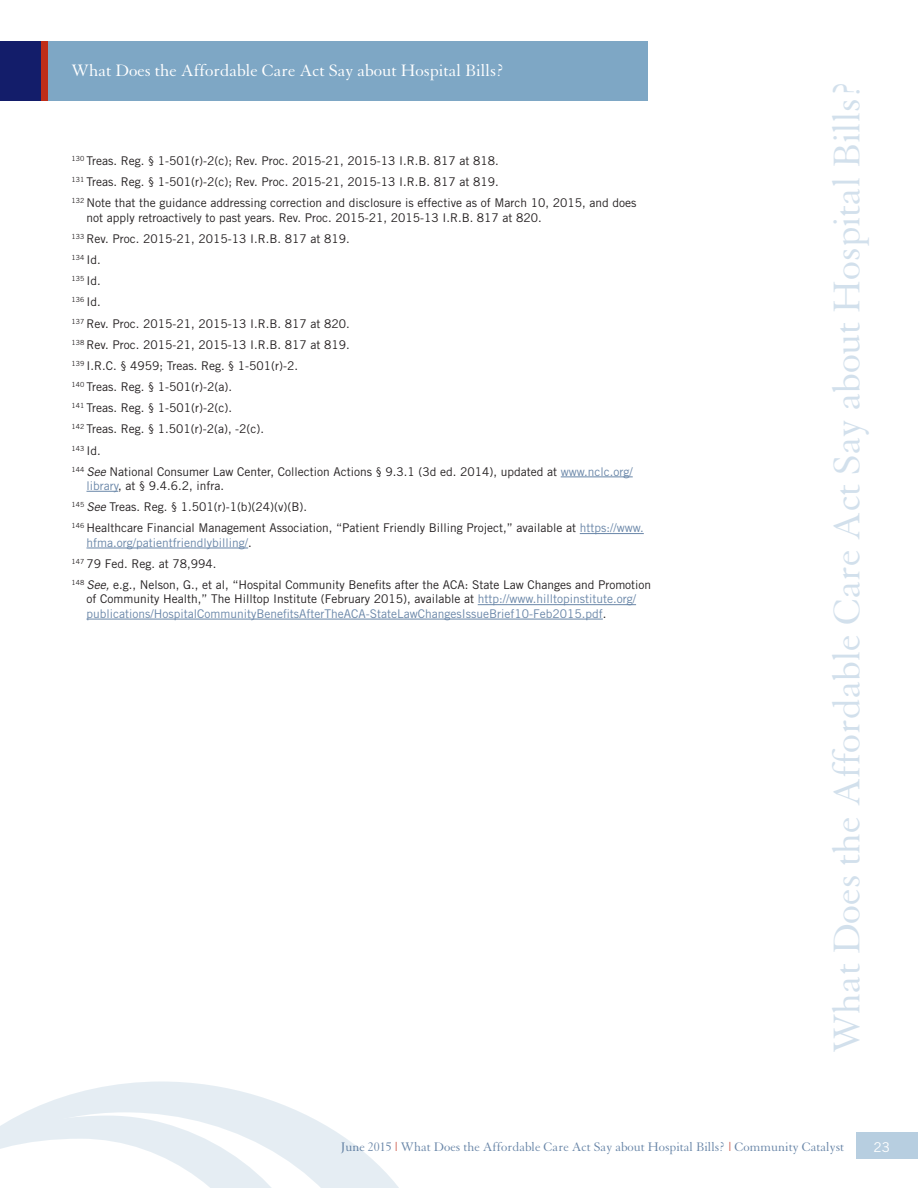
<style>
.page{position:relative;width:918px;height:1188px;background:#fff}
.page>*{position:absolute;margin:0;border:0;box-sizing:border-box;transform-origin:0 0}
.t1{font:40.5px "Granjon";color:#d2e0ec}
.t2{font:18px "Granjon";color:#fff}
.t3{font:13.5px "Granjon";color:#6986a8}
.t4{font:13.5px "Trade Gothic";color:#fff}
.t5{font:12px/21.1px "Trade Gothic";color:#231f20}
.t6{font:12px/14.4px "Trade Gothic";color:#6986a8}
.t7{font:7.05px "Trade Gothic";color:#231f20}
.s1{font-size:12px}
.s2{font-style:italic}
.s3{color:#6986a8}
.s4{color:#231f20}
.s5{color:#c02d19}
</style>
<div class="page">
<div style="left:0;top:42px;width:648px;height:59px;background:#7ea7c5"></div>
<div style="left:0;top:42px;width:48px;height:59px;background:#c02d19"></div>
<div style="left:0;top:42px;width:40px;height:59px;background:#131d6a"></div>
<hr style="left:561px;top:477px;width:72px;height:1px;background:#6986a8">
<hr style="left:87px;top:491px;width:31px;height:1px;background:#6986a8">
<hr style="left:580px;top:533px;width:64px;height:1px;background:#6986a8">
<hr style="left:87px;top:548px;width:161px;height:1px;background:#6986a8">
<hr style="left:478px;top:604px;width:158px;height:1px;background:#6986a8">
<hr style="left:87px;top:619px;width:516px;height:1px;background:#6986a8">
<div style="left:857px;top:1133px;width:61px;height:26px;background:#b7cee0"></div>
<svg style="left:18px;top:1081px;width:381px;height:107px;fill:#eaf1f5"></svg>
<svg style="left:0;top:1116px;width:314px;height:72px"></svg>
<h2 class="t2" style="left:72px;top:61px;width:434px">What Does the Affordable Care Act Say about Hospital Bills?</h2>
<p class="t5" style="left:72px;top:150px;width:566px"><sup>130</sup> Treas. Reg. § 1-501(r)-2(c); Rev. Proc. 2015-21, 2015-13 I.R.B. 817 at 818.<br><sup>131</sup> Treas. Reg. § 1-501(r)-2(c); Rev. Proc. 2015-21, 2015-13 I.R.B. 817 at 819.<br><sup>132</sup> Note that the guidance addressing correction and disclosure is effective as of March 10, 2015, and does</p>
<p class="t5" style="left:72px;top:207px;width:472px;text-indent:15px">not apply retroactively to past years. Rev. Proc. 2015-21, 2015-13 I.R.B. 817 at 820.<br><sup>133</sup> Rev. Proc. 2015-21, 2015-13 I.R.B. 817 at 819.</p>
<p class="t7" style="left:72px;top:253px;width:31px">134 <span class="s1">Id.</span></p>
<p class="t7" style="left:72px;top:275px;width:31px">135 <span class="s1">Id.</span></p>
<p class="t7" style="left:72px;top:296px;width:31px">136 <span class="s1">Id.</span></p>
<p class="t5" style="left:72px;top:313px;width:280px"><sup>137</sup> Rev. Proc. 2015-21, 2015-13 I.R.B. 817 at 820.<br><sup>138</sup> Rev. Proc. 2015-21, 2015-13 I.R.B. 817 at 819.<br><sup>139</sup> I.R.C. § 4959; Treas. Reg. § 1-501(r)-2.<br><sup>140</sup> Treas. Reg. § 1-501(r)-2(a).<br><sup>141</sup> Treas. Reg. § 1-501(r)-2(c).<br><sup>142</sup> Treas. Reg. § 1.501(r)-2(a), -2(c).</p>
<p class="t7" style="left:72px;top:444px;width:31px">143 <span class="s1">Id.</span></p>
<p class="t5" style="left:87px;top:464px;width:548px;line-height:14.4px;text-indent:-15px"><sup>144</sup> <span class="s2">See</span> National Consumer Law Center, Collection Actions § 9.3.1 (3d ed. 2014), updated at <span class="s3">www.nclc.org/ library</span>, at § 9.4.6.2, infra.</p>
<p class="t5" style="left:72px;top:496px;width:574px"><sup>145</sup> <span class="s2">See</span> Treas. Reg. § 1.501(r)-1(b)(24)(v)(B).<br><sup>146</sup> Healthcare Financial Management Association, “Patient Friendly Billing Project,” available at <span class="s3">https://www.</span></p>
<p class="t5" style="left:72px;top:532px;width:581px;text-indent:15px"><span class="s3">hfma.org/patientfriendlybilling/</span>.<br><sup>147</sup> 79 Fed. Reg. at 78,994.<br><sup>148</sup> <span class="s2">See,</span> e.g., Nelson, G., et al, “Hospital Community Benefits after the ACA: State Law Changes and Promotion</p>
<p class="t6" style="left:87px;top:592px;width:551px"><span class="s4">of Community Health,” The Hilltop Institute (February 2015), available at</span> http://www.hilltopinstitute.org/ publications/HospitalCommunityBenefitsAfterTheACA-StateLawChangesIssueBrief10-Feb2015.pdf<span class="s4">.</span></p>
<h1 class="t1" style="left:825px;top:1053px;width:975px;rotate:-90deg">What Does the Affordable Care Act Say about Hospital Bills?</h1>
<p class="t3" style="left:341px;top:1140px;width:505px">June 2015 <span class="s5">|</span> What Does the Affordable Care Act Say about Hospital Bills? <span class="s5">|</span> Community Catalyst</p>
<p class="t4" style="left:874px;top:1139px;width:18px">23</p>
</div>
